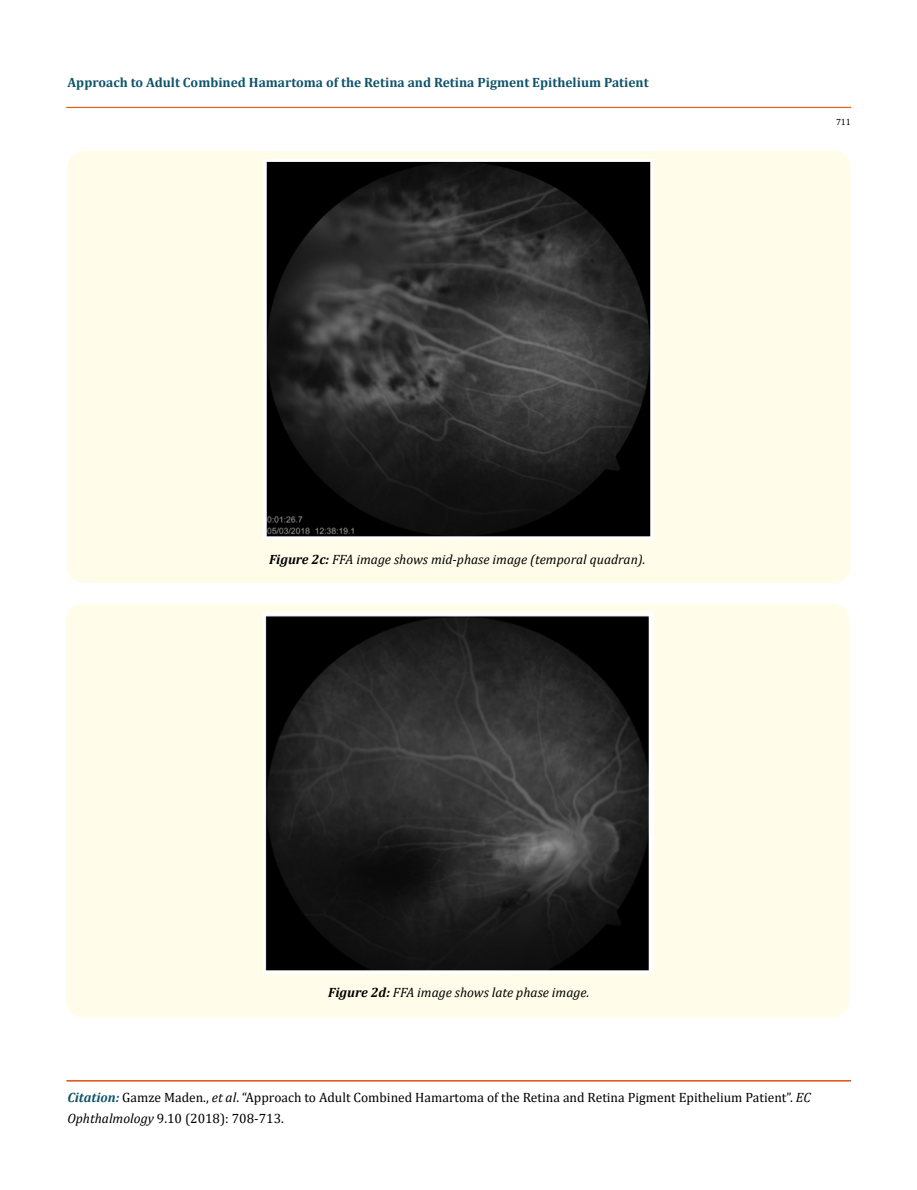
<style>
.page{position:relative;width:917px;height:1190px;background:#fff}
.page>*{position:absolute;margin:0;border:0;box-sizing:border-box;transform-origin:0 0}
.t1{font:13.5px/21px "Cambria";color:#000}
.t2{font:italic 13.5px "Cambria";color:#000}
.t3{font:700 13.5px "Cambria";color:#0e546a}
.t4{font:9px "Cambria";color:#000}
.s1{font-weight:700}
.s2{font-weight:700;font-style:italic;color:#0e546a}
.s3{font-style:italic}
</style>
<div class="page">
<div style="left:67px;top:107px;width:783px;height:1px;border:1px solid #e05d1a"></div>
<div style="left:67px;top:1080px;width:783px;height:1px;border:1px solid #e05d1a"></div>
<div style="left:67px;top:151px;width:783px;height:432px;background:#fffde9;border-radius:18px"></div>
<img style="left:263px;top:160px;width:390px;height:379px">
<div style="left:65px;top:603px;width:784px;height:414px;background:#fffde9;border-radius:18px"></div>
<img style="left:263px;top:612px;width:390px;height:361px">
<p class="t3" style="left:68px;top:73px;width:582px">Approach to Adult Combined Hamartoma of the Retina and Retina Pigment Epithelium Patient</p>
<p class="t4" style="left:836px;top:117px;width:16px">711</p>
<p class="t2" style="left:269px;top:550px;width:378px"><span class="s1">Figure 2c:</span> FFA image shows mid-phase image (temporal quadran).</p>
<p class="t2" style="left:328px;top:983px;width:262px"><span class="s1">Figure 2d:</span> FFA image shows late phase image.</p>
<p class="t1" style="left:67px;top:1086px;width:744px"><span class="s2">Citation:</span> Gamze Maden., <span class="s3">et al</span>. “Approach to Adult Combined Hamartoma of the Retina and Retina Pigment Epithelium Patient”. <span class="s3">EC<br>Ophthalmology</span> 9.10 (2018): 708-713.</p>
</div>
